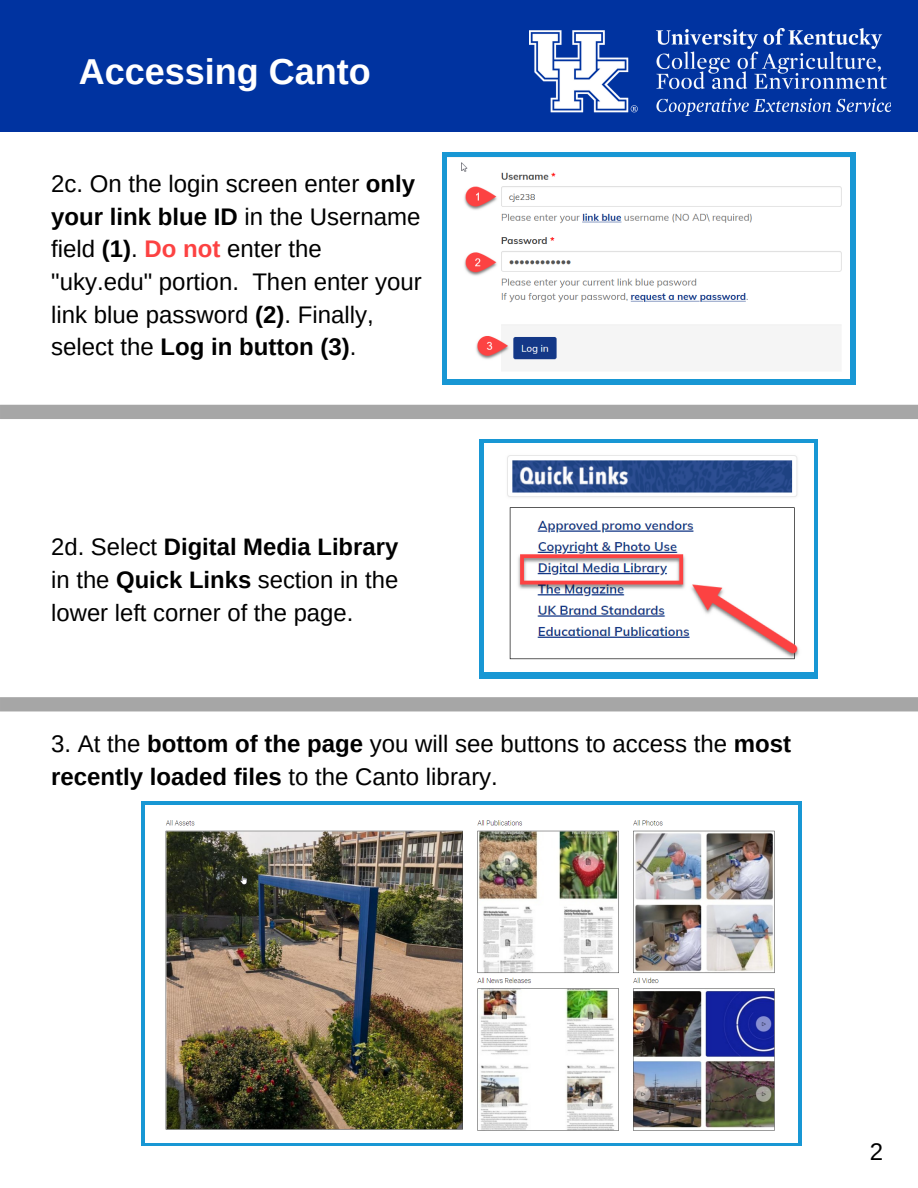
<style>
.page{position:relative;width:918px;height:1188px;background:#fff}
.page>*{position:absolute;margin:0;border:0;box-sizing:border-box;transform-origin:0 0}
.t1{font:700 36px "Arimo";color:#fff}
.t2{font:24px/32.7px "Arimo";color:#000}
.t3{font:24px "Arimo";color:#000}
.t4{font:23.85px/32.7px "Arimo";color:#000;text-align:justify}
.s1{font-weight:700}
.s2{font-weight:700;color:#fc4242}
</style>
<div class="page">
<div style="left:0;top:0;width:918px;height:132px;background:#0033a0"></div>
<div style="left:0;top:405px;width:918px;height:14px;background:#a6a6a6"></div>
<img style="left:530px;top:29px;width:361px;height:86px">
<div style="left:479px;top:439px;width:339px;height:239px;background:#1897d4"></div>
<svg style="left:141px;top:801px;width:661px;height:345px;fill:#1897d4"></svg>
<svg style="left:0;top:697px;width:918px;height:14px;background:#a7a7a7"></svg>
<svg style="left:442px;top:152px;width:414px;height:233px;fill:#1897d4"></svg>
<img style="left:448px;top:158px;width:401px;height:220px">
<img style="left:485px;top:443px;width:328px;height:229px">
<img style="left:145px;top:806px;width:653px;height:336px">
<p class="t1" style="left:79px;top:52px;width:293px">Accessing Canto</p>
<p class="t2" style="left:51px;top:168px;width:372px">2c. On the login screen enter <span class="s1">only your link blue ID</span> in the Username field <span class="s1">(1)</span>. <span class="s2">Do not</span> enter the "uky.edu" portion. Then enter your link blue password <span class="s1">(2)</span>. Finally, select the <span class="s1">Log in button (3)</span>.</p>
<p class="t4" style="left:51px;top:531px;width:349px">2d. Select <span class="s1">Digital Media Library </span>in the <span class="s1">Quick Links</span> section in the lower left corner of the page.</p>
<p class="t2" style="left:51px;top:727px;width:742px">3. At the <span class="s1">bottom of the page</span> you will see buttons to access the <span class="s1">most recently loaded files</span> to the Canto library.</p>
<p class="t3" style="left:870px;top:1138px;width:15px">2</p>
</div>
